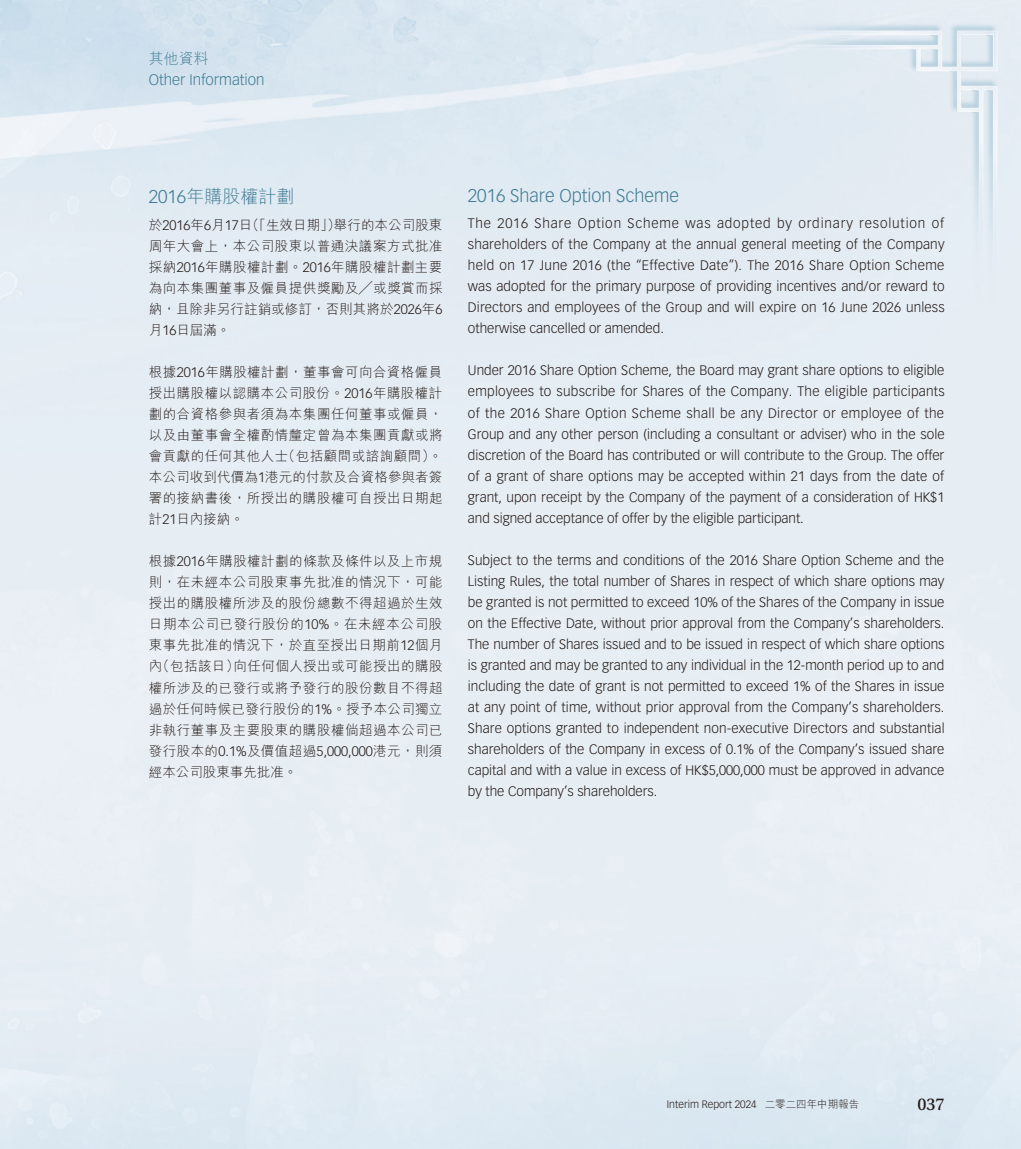
<style>
.page{position:relative;width:1021px;height:1149px;background:#fff}
.page>*{position:absolute;margin:0;border:0;box-sizing:border-box;transform-origin:0 0}
.t1{font:300 18px "Vectora LT Std";color:#3f7b92}
.t2{font:300 18px "M Hei HK";color:#3f7b92}
.t3{font:18px "Utopia Std Capt";color:#231916}
.t4{font:300 15px "Vectora LT Std";color:#3f7b92}
.t5{font:300 15px "M Hei HK";color:#3f7b92}
.t6{font:300 13.5px/21px "Vectora LT Std";color:#231916;text-align:justify}
.t7{font:300 13.5px/21px "M Hei HK";letter-spacing:.03em;color:#231916;text-align:justify}
.t8{font:300 10.5px "Vectora LT Std";color:#231916}
.s1{font-family:"Vectora LT Std"}
.s2{font-family:"M Hei HK"}
</style>
<div class="page">
<div style="left:683px;top:4px;width:337px;height:300px;background:#e3ebf2"></div>
<p class="t5" style="left:149px;top:48px;width:61px">其他資料</p>
<p class="t4" style="left:149px;top:70px;width:117px">Other Information</p>
<h1 class="t2" style="left:149px;top:184px;width:147px"><span class="s1">2016</span>年購股權計劃</h1>
<p class="t7" style="left:149px;top:214px;width:295px">於<span class="s1">2016</span>年<span class="s1">6</span>月<span class="s1">17</span>日（「生效日期」）舉行的本公司股東周年大會上，本公司股東以普通決議案方式批准採納<span class="s1">2016</span>年購股權計劃。<span class="s1">2016</span>年購股權計劃主要為向本集團董事及僱員提供獎勵及╱或獎賞而採納，且除非另行註銷或修訂，否則其將於<span class="s1">2026</span>年<span class="s1">6</span>月<span class="s1">16</span>日屆滿。</p>
<p class="t7" style="left:149px;top:361px;width:295px">根據<span class="s1">2016</span>年購股權計劃，董事會可向合資格僱員授出購股權以認購本公司股份。<span class="s1">2016</span>年購股權計劃的合資格參與者須為本集團任何董事或僱員，以及由董事會全權酌情釐定曾為本集團貢獻或將會貢獻的任何其他人士（包括顧問或諮詢顧問）。本公司收到代價為<span class="s1">1</span>港元的付款及合資格參與者簽署的接納書後，所授出的購股權可自授出日期起計<span class="s1">21</span>日內接納。</p>
<p class="t7" style="left:149px;top:550px;width:295px">根據<span class="s1">2016</span>年購股權計劃的條款及條件以及上市規則，在未經本公司股東事先批准的情況下，可能授出的購股權所涉及的股份總數不得超過於生效日期本公司已發行股份的<span class="s1">10%</span>。在未經本公司股東事先批准的情況下，於直至授出日期前<span class="s1">12</span>個月內（包括該日）向任何個人授出或可能授出的購股權所涉及的已發行或將予發行的股份數目不得超過於任何時候已發行股份的<span class="s1">1%</span>。授予本公司獨立非執行董事及主要股東的購股權倘超過本公司已發行股本的<span class="s1">0.1%</span>及價值超過<span class="s1">5,000,000</span>港元，則須經本公司股東事先批准。</p>
<h1 class="t1" style="left:468px;top:185px;width:213px">2016 Share Option Scheme</h1>
<p class="t6" style="left:468px;top:213px;width:478px">The 2016 Share Option Scheme was adopted by ordinary resolution of shareholders of the Company at the annual general meeting of the Company held on 17 June 2016 (the “Effective Date”). The 2016 Share Option Scheme was adopted for the primary purpose of providing incentives and/or reward to Directors and employees of the Group and will expire on 16 June 2026 unless otherwise cancelled or amended.</p>
<p class="t6" style="left:468px;top:360px;width:478px">Under 2016 Share Option Scheme, the Board may grant share options to eligible employees to subscribe for Shares of the Company. The eligible participants of the 2016 Share Option Scheme shall be any Director or employee of the Group and any other person (including a consultant or adviser) who in the sole discretion of the Board has contributed or will contribute to the Group. The offer of a grant of share options may be accepted within 21 days from the date of grant, upon receipt by the Company of the payment of a consideration of HK$1 and signed acceptance of offer by the eligible participant.</p>
<p class="t6" style="left:468px;top:549px;width:478px">Subject to the terms and conditions of the 2016 Share Option Scheme and the Listing Rules, the total number of Shares in respect of which share options may be granted is not permitted to exceed 10% of the Shares of the Company in issue on the Effective Date, without prior approval from the Company’s shareholders.<br>The number of Shares issued and to be issued in respect of which share options is granted and may be granted to any individual in the 12-month period up to and including the date of grant is not permitted to exceed 1% of the Shares in issue at any point of time, without prior approval from the Company’s shareholders.<br>Share options granted to independent non-executive Directors and substantial shareholders of the Company in excess of 0.1% of the Company’s issued share capital and with a value in excess of HK$5,000,000 must be approved in advance by the Company’s shareholders.</p>
<p class="t8" style="left:667px;top:1098px;width:194px">Interim Report 2024 <span class="s2">二零二四年中期報告</span></p>
<h1 class="t3" style="left:917px;top:1094px;width:29px">037</h1>
</div>
